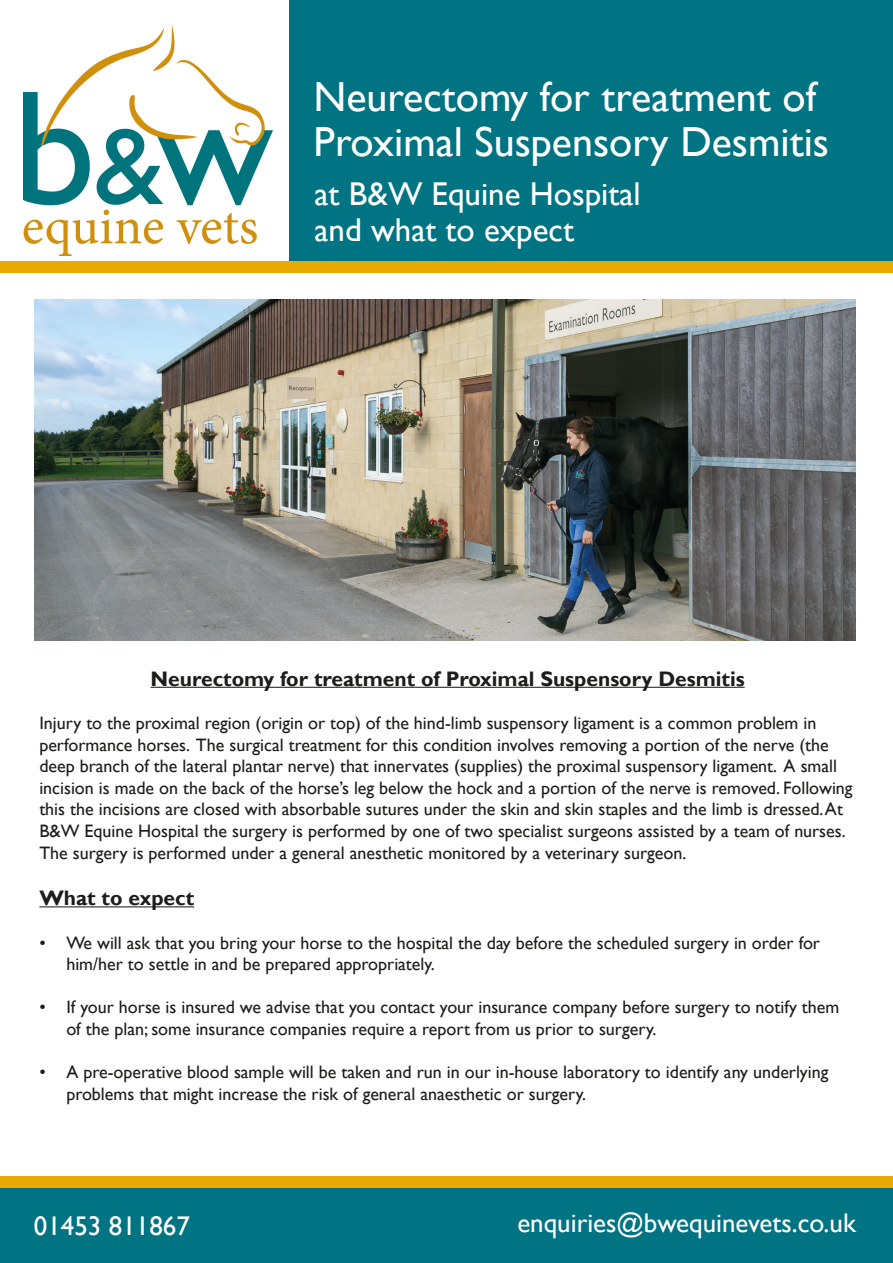
<style>
.page{position:relative;width:893px;height:1263px;background:#fff}
.page>*{position:absolute;margin:0;border:0;box-sizing:border-box;transform-origin:0 0}
.t1{font:42px/45px "Gill Sans";color:#fff}
.t2{font:33px "Gill Sans";color:#fff}
.t3{font:27px "Gill Sans";color:#fff}
.t4{font:700 21px "Gill Sans";color:#1d1d1b}
.t5{font:18px/21.6px "Gill Sans";color:#1d1d1b}
</style>
<div class="page">
<img style="left:24px;top:25px;width:249px;height:231px">
<div style="left:289px;top:0;width:604px;height:261px;background:#007482"></div>
<div style="left:0;top:1187px;width:893px;height:76px;background:#007482"></div>
<div style="left:0;top:1176px;width:893px;height:11px;background:#eaab00"></div>
<div style="left:0;top:261px;width:893px;height:11px;background:#eaab00"></div>
<hr style="left:151px;top:687px;width:594px;height:1px;background:#1d1d1b">
<hr style="left:39px;top:906px;width:155px;height:1px;background:#1d1d1b">
<img style="left:34px;top:300px;width:822px;height:340px">
<p class="t1" style="left:314px;top:75px;width:517px">Neurectomy for treatment of<br>Proximal Suspensory Desmitis</p>
<p class="t2" style="left:315px;top:175px;width:328px">at B&amp;W Equine Hospital</p>
<p class="t2" style="left:315px;top:211px;width:261px">and what to expect</p>
<p class="t4" style="left:151px;top:666px;width:596px">Neurectomy for treatment of Proximal Suspensory Desmitis</p>
<p class="t5" style="left:39px;top:712px;width:815px">Injury to the proximal region (origin or top) of the hind-limb suspensory ligament is a common problem in performance horses. The surgical treatment for this condition involves removing a portion of the nerve (the deep branch of the lateral plantar nerve) that innervates (supplies) the proximal suspensory ligament. A small incision is made on the back of the horse’s leg below the hock and a portion of the nerve is removed. Following this the incisions are closed with absorbable sutures under the skin and skin staples and the limb is dressed. At B&amp;W Equine Hospital the surgery is performed by one of two specialist surgeons assisted by a team of nurses.<br>The surgery is performed under a general anesthetic monitored by a veterinary surgeon.</p>
<p class="t4" style="left:39px;top:885px;width:156px">What to expect</p>
<p class="t5" style="left:66px;top:932px;width:755px;text-indent:-27px">• We will ask that you bring your horse to the hospital the day before the scheduled surgery in order for him/her to settle in and be prepared appropriately.</p>
<p class="t5" style="left:66px;top:997px;width:774px;text-indent:-27px">• If your horse is insured we advise that you contact your insurance company before surgery to notify them of the plan; some insurance companies require a report from us prior to surgery.</p>
<p class="t5" style="left:66px;top:1061px;width:763px;text-indent:-27px">• A pre-operative blood sample will be taken and run in our in-house laboratory to identify any underlying problems that might increase the risk of general anaesthetic or surgery.</p>
<p class="t3" style="left:34px;top:1210px;width:158px">01453 811867</p>
<p class="t3" style="left:517px;top:1207px;width:340px">enquiries@bwequinevets.co.uk</p>
</div>
